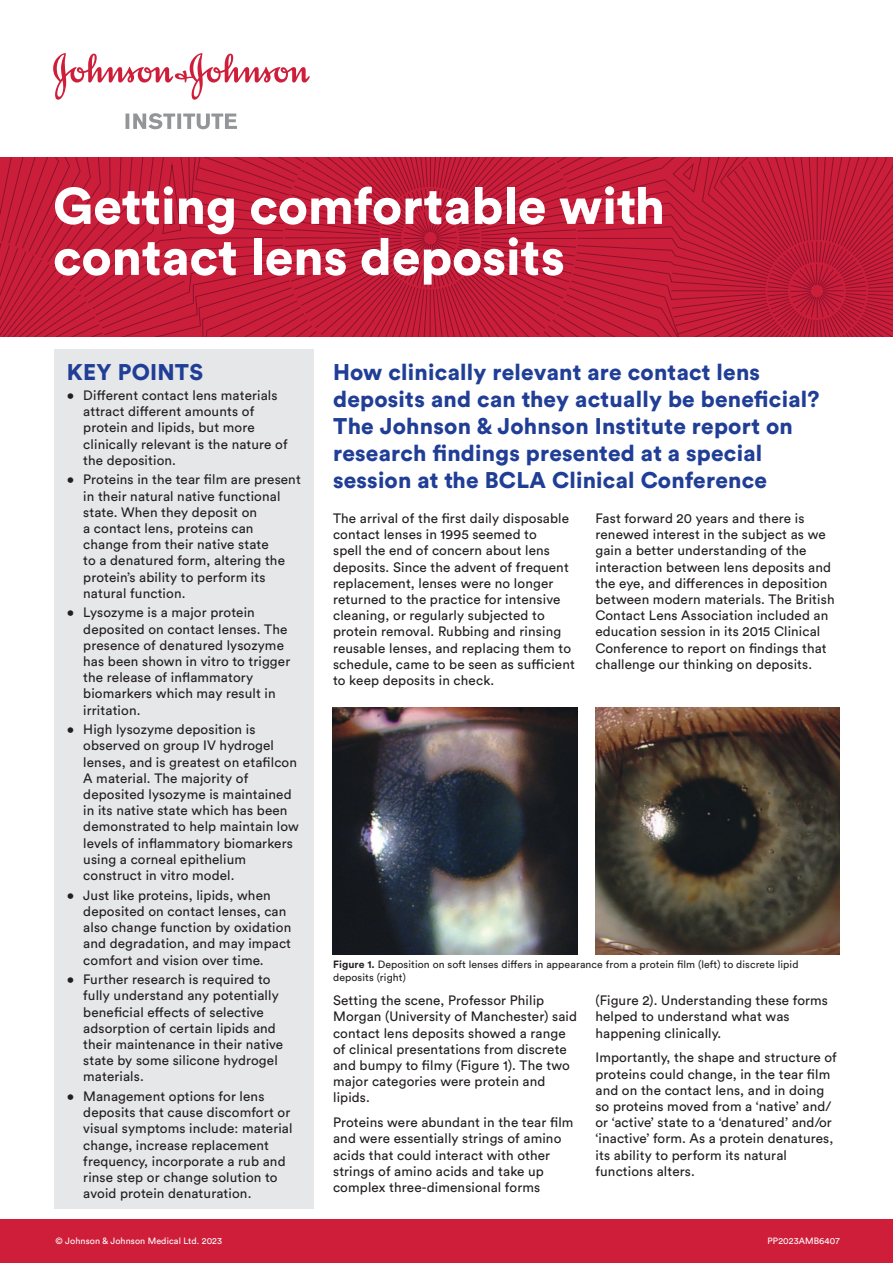
<style>
.page{position:relative;width:893px;height:1263px;background:#fff}
.page>*{position:absolute;margin:0;border:0;box-sizing:border-box;transform-origin:0 0}
.t1{font:900 51px/51px "Circular Std";color:#fff}
.t2{font:900 22.5px/27px "Circular Std";letter-spacing:.01em;color:#203e96}
.t3{font:13.5px/16.2px "Circular Std";letter-spacing:.01em;color:#231f20}
.t4{font:10.5px/12.6px "Circular Std";letter-spacing:.01em;color:#231f20}
.t5{font:9px "Circular Std";letter-spacing:.01em;color:#fff}
.s1{font-weight:700}
</style>
<div class="page">
<svg style="left:0;top:157px;width:893px;height:180px;background:#c01b38"></svg>
<div style="left:54px;top:349px;width:260px;height:860px;background:#e6e7e9"></div>
<div style="left:0;top:1219px;width:893px;height:44px;background:#cf1e3a"></div>
<img style="left:333px;top:708px;width:244px;height:246px">
<img style="left:595px;top:708px;width:245px;height:246px">
<svg style="left:53px;top:53px;width:257px;height:47px"></svg>
<svg style="left:126px;top:113px;width:111px;height:16px"></svg>
<h1 class="t1" style="left:53px;top:179px;width:613px">Getting comfortable with contact lens deposits</h1>
<h2 class="t2" style="left:67px;top:358px;width:138px">KEY POINTS</h2>
<p class="t3" style="left:83px;top:387px;width:206px;text-indent:-16px">• Different contact lens materials attract different amounts of protein and lipids, but more clinically relevant is the nature of the deposition.</p>
<p class="t3" style="left:83px;top:471px;width:219px;text-indent:-16px">• Proteins in the tear film are present in their natural native functional state. When they deposit on<br>a contact lens, proteins can change from their native state<br>to a denatured form, altering the protein’s ability to perform its natural function.</p>
<p class="t3" style="left:83px;top:604px;width:209px;text-indent:-16px">• Lysozyme is a major protein deposited on contact lenses. The presence of denatured lysozyme has been shown in vitro to trigger the release of inflammatory biomarkers which may result in irritation.</p>
<p class="t3" style="left:83px;top:721px;width:217px;text-indent:-16px">• High lysozyme deposition is observed on group IV hydrogel lenses, and is greatest on etafilcon<br>A material. The majority of deposited lysozyme is maintained in its native state which has been demonstrated to help maintain low levels of inflammatory biomarkers using a corneal epithelium construct in vitro model.</p>
<p class="t3" style="left:83px;top:887px;width:209px;text-indent:-16px">• Just like proteins, lipids, when deposited on contact lenses, can also change function by oxidation and degradation, and may impact comfort and vision over time.</p>
<p class="t3" style="left:83px;top:971px;width:202px;text-indent:-16px">• Further research is required to fully understand any potentially beneficial effects of selective adsorption of certain lipids and their maintenance in their native state by some silicone hydrogel materials.</p>
<p class="t3" style="left:83px;top:1088px;width:211px;text-indent:-16px">• Management options for lens deposits that cause discomfort or visual symptoms include: material change, increase replacement frequency, incorporate a rub and rinse step or change solution to avoid protein denaturation.</p>
<h2 class="t2" style="left:333px;top:358px;width:488px">How clinically relevant are contact lens deposits and can they actually be beneficial?<br>The Johnson &amp; Johnson Institute report on research findings presented at a special session at the BCLA Clinical Conference</h2>
<p class="t3" style="left:333px;top:510px;width:243px">The arrival of the first daily disposable contact lenses in 1995 seemed to<br>spell the end of concern about lens deposits. Since the advent of frequent replacement, lenses were no longer returned to the practice for intensive cleaning, or regularly subjected to protein removal. Rubbing and rinsing reusable lenses, and replacing them to schedule, came to be seen as sufficient to keep deposits in check.</p>
<p class="t3" style="left:595px;top:510px;width:241px">Fast forward 20 years and there is renewed interest in the subject as we gain a better understanding of the interaction between lens deposits and the eye, and differences in deposition between modern materials. The British Contact Lens Association included an education session in its 2015 Clinical Conference to report on findings that challenge our thinking on deposits.</p>
<p class="t4" style="left:333px;top:958px;width:467px"><span class="s1">Figure 1.</span> Deposition on soft lenses differs in appearance from a protein film (left) to discrete lipid deposits (right)</p>
<p class="t3" style="left:333px;top:992px;width:245px">Setting the scene, Professor Philip Morgan (University of Manchester) said contact lens deposits showed a range of clinical presentations from discrete and bumpy to filmy (Figure 1). The two major categories were protein and lipids.</p>
<p class="t3" style="left:333px;top:1114px;width:242px">Proteins were abundant in the tear film and were essentially strings of amino acids that could interact with other strings of amino acids and take up complex three-dimensional forms</p>
<p class="t3" style="left:595px;top:992px;width:234px">(Figure 2). Understanding these forms helped to understand what was happening clinically.</p>
<p class="t3" style="left:595px;top:1049px;width:243px">Importantly, the shape and structure of proteins could change, in the tear film and on the contact lens, and in doing so proteins moved from a ‘native’ and/ or ‘active’ state to a ‘denatured’ and/or ‘inactive’ form. As a protein denatures, its ability to perform its natural functions alters.</p>
<p class="t5" style="left:55px;top:1236px;width:168px">© Johnson &amp; Johnson Medical Ltd. 2023</p>
<p class="t5" style="left:767px;top:1236px;width:74px">PP2023AMB6407</p>
</div>
